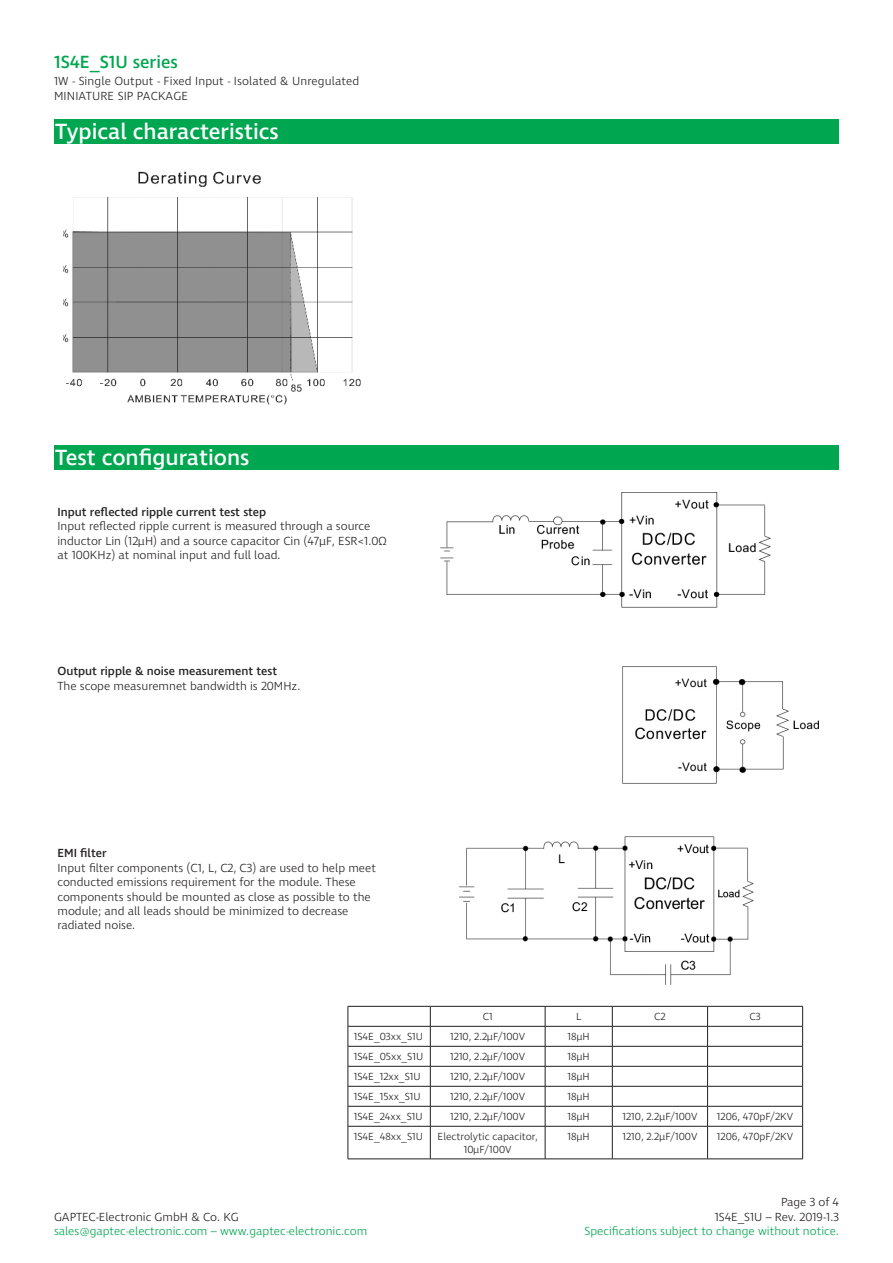
<style>
.page{position:relative;width:893px;height:1263px;background:#fff}
.page>*{position:absolute;margin:0;border:0;box-sizing:border-box;transform-origin:0 0}
.t1{font:500 22.5px "Ingra";color:#fff}
.t2{font:500 18px "Ingra";color:#00a650}
.t3{font:300 12px/14.4px "Ingra";color:#221f1f}
.t4{font:300 12px "Ingra";color:#00a650}
.t5{font:500 12px "Ingra";color:#221f1f}
.t6{font:300 10.5px/12.6px "Ingra";color:#221f1f;text-align:center}
</style>
<div class="page">
<div style="left:54px;top:119px;width:785px;height:25px;background:#00a650"></div>
<div style="left:54px;top:445px;width:785px;height:25px;background:#00a650"></div>
<img style="left:64px;top:171px;width:297px;height:233px">
<img style="left:459px;top:837px;width:294px;height:147px">
<img style="left:440px;top:492px;width:330px;height:116px">
<img style="left:622px;top:666px;width:196px;height:117px">
<hr style="left:348px;top:1006px;width:82px;height:1px;background:#221f1f">
<hr style="left:430px;top:1006px;width:115px;height:1px;background:#221f1f">
<hr style="left:545px;top:1006px;width:67px;height:1px;background:#221f1f">
<hr style="left:612px;top:1006px;width:96px;height:1px;background:#221f1f">
<hr style="left:708px;top:1006px;width:95px;height:1px;background:#221f1f">
<hr style="left:348px;top:1026px;width:82px;height:1px;background:#221f1f">
<hr style="left:430px;top:1026px;width:115px;height:1px;background:#221f1f">
<hr style="left:545px;top:1026px;width:67px;height:1px;background:#221f1f">
<hr style="left:612px;top:1026px;width:96px;height:1px;background:#221f1f">
<hr style="left:708px;top:1026px;width:95px;height:1px;background:#221f1f">
<hr style="left:348px;top:1046px;width:82px;height:1px;background:#221f1f">
<hr style="left:430px;top:1046px;width:115px;height:1px;background:#221f1f">
<hr style="left:545px;top:1046px;width:67px;height:1px;background:#221f1f">
<hr style="left:612px;top:1046px;width:96px;height:1px;background:#221f1f">
<hr style="left:708px;top:1046px;width:95px;height:1px;background:#221f1f">
<hr style="left:348px;top:1066px;width:82px;height:1px;background:#221f1f">
<hr style="left:430px;top:1066px;width:115px;height:1px;background:#221f1f">
<hr style="left:545px;top:1066px;width:67px;height:1px;background:#221f1f">
<hr style="left:612px;top:1066px;width:96px;height:1px;background:#221f1f">
<hr style="left:708px;top:1066px;width:95px;height:1px;background:#221f1f">
<hr style="left:348px;top:1086px;width:82px;height:1px;background:#221f1f">
<hr style="left:430px;top:1086px;width:115px;height:1px;background:#221f1f">
<hr style="left:545px;top:1086px;width:67px;height:1px;background:#221f1f">
<hr style="left:612px;top:1086px;width:96px;height:1px;background:#221f1f">
<hr style="left:708px;top:1086px;width:95px;height:1px;background:#221f1f">
<hr style="left:348px;top:1106px;width:82px;height:1px;background:#221f1f">
<svg style="left:348px;top:1006px;width:1px;height:120px"></svg>
<hr style="left:430px;top:1106px;width:115px;height:1px;background:#221f1f">
<svg style="left:430px;top:1006px;width:1px;height:120px"></svg>
<hr style="left:545px;top:1106px;width:67px;height:1px;background:#221f1f">
<svg style="left:545px;top:1006px;width:1px;height:120px"></svg>
<hr style="left:612px;top:1106px;width:96px;height:1px;background:#221f1f">
<svg style="left:612px;top:1006px;width:1px;height:120px"></svg>
<hr style="left:708px;top:1106px;width:95px;height:1px;background:#221f1f">
<svg style="left:707px;top:1006px;width:1px;height:120px"></svg>
<svg style="left:802px;top:1006px;width:1px;height:120px"></svg>
<hr style="left:348px;top:1126px;width:82px;height:1px;background:#221f1f">
<hr style="left:348px;top:1126px;width:1px;height:33px;background:#221f1f">
<hr style="left:430px;top:1126px;width:115px;height:1px;background:#221f1f">
<hr style="left:430px;top:1126px;width:1px;height:33px;background:#221f1f">
<hr style="left:545px;top:1126px;width:67px;height:1px;background:#221f1f">
<hr style="left:545px;top:1126px;width:1px;height:33px;background:#221f1f">
<hr style="left:612px;top:1126px;width:96px;height:1px;background:#221f1f">
<hr style="left:612px;top:1126px;width:1px;height:33px;background:#221f1f">
<hr style="left:708px;top:1126px;width:95px;height:1px;background:#221f1f">
<hr style="left:707px;top:1126px;width:1px;height:33px;background:#221f1f">
<hr style="left:802px;top:1126px;width:1px;height:33px;background:#221f1f">
<hr style="left:348px;top:1158px;width:82px;height:1px;background:#221f1f">
<hr style="left:430px;top:1158px;width:115px;height:1px;background:#221f1f">
<hr style="left:545px;top:1158px;width:67px;height:1px;background:#221f1f">
<hr style="left:612px;top:1158px;width:96px;height:1px;background:#221f1f">
<hr style="left:708px;top:1158px;width:95px;height:1px;background:#221f1f">
<h2 class="t2" style="left:54px;top:55px;width:125px">1S4E_S1U series</h2>
<p class="t3" style="left:54px;top:75px;width:307px">1W - Single Output - Fixed Input - Isolated &amp; Unregulated<br>MINIATURE SIP PACKAGE</p>
<h1 class="t1" style="left:55px;top:120px;width:225px">Typical characteristics</h1>
<h1 class="t1" style="left:55px;top:447px;width:196px">Test configurations</h1>
<p class="t5" style="left:57px;top:506px;width:210px">Input reflected ripple current test step</p>
<p class="t3" style="left:57px;top:519px;width:331px">Input reflected ripple current is measured through a source inductor Lin (12µH) and a source capacitor Cin (47µF, ESR&lt;1.0Ω at 100KHz) at nominal input and full load.</p>
<p class="t5" style="left:57px;top:665px;width:221px">Output ripple &amp; noise measurement test</p>
<p class="t3" style="left:57px;top:679px;width:244px">The scope measuremnet bandwidth is 20MHz.</p>
<p class="t5" style="left:57px;top:847px;width:51px">EMI filter</p>
<p class="t3" style="left:57px;top:861px;width:320px">Input filter components (C1, L, C2, C3) are used to help meet conducted emissions requirement for the module. These components should be mounted as close as possible to the module; and all leads should be minimized to decrease radiated noise.</p>
<p class="t6" style="left:483px;top:1011px;width:11px">C1</p>
<p class="t6" style="left:576px;top:1011px;width:7px">L</p>
<p class="t6" style="left:654px;top:1011px;width:13px">C2</p>
<p class="t6" style="left:749px;top:1011px;width:13px">C3</p>
<p class="t6" style="left:354px;top:1031px;width:71px">1S4E_03xx_S1U</p>
<p class="t6" style="left:450px;top:1031px;width:76px">1210, 2.2µF/100V</p>
<p class="t6" style="left:568px;top:1031px;width:24px">18µH</p>
<p class="t6" style="left:354px;top:1051px;width:71px">1S4E_05xx_S1U</p>
<p class="t6" style="left:450px;top:1051px;width:76px">1210, 2.2µF/100V</p>
<p class="t6" style="left:568px;top:1051px;width:24px">18µH</p>
<p class="t6" style="left:354px;top:1071px;width:68px">1S4E_12xx_S1U</p>
<p class="t6" style="left:450px;top:1071px;width:76px">1210, 2.2µF/100V</p>
<p class="t6" style="left:568px;top:1071px;width:24px">18µH</p>
<p class="t6" style="left:354px;top:1091px;width:68px">1S4E_15xx_S1U</p>
<p class="t6" style="left:450px;top:1091px;width:76px">1210, 2.2µF/100V</p>
<p class="t6" style="left:568px;top:1091px;width:24px">18µH</p>
<p class="t6" style="left:354px;top:1111px;width:70px">1S4E_24xx_S1U</p>
<p class="t6" style="left:450px;top:1111px;width:76px">1210, 2.2µF/100V</p>
<p class="t6" style="left:568px;top:1111px;width:24px">18µH</p>
<p class="t6" style="left:622px;top:1111px;width:76px">1210, 2.2µF/100V</p>
<p class="t6" style="left:717px;top:1111px;width:78px">1206, 470pF/2KV</p>
<p class="t6" style="left:354px;top:1131px;width:71px">1S4E_48xx_S1U</p>
<p class="t6" style="left:438px;top:1131px;width:102px">Electrolytic capacitor,<br>10µF/100V</p>
<p class="t6" style="left:568px;top:1131px;width:24px">18µH</p>
<p class="t6" style="left:622px;top:1131px;width:76px">1210, 2.2µF/100V</p>
<p class="t6" style="left:717px;top:1131px;width:78px">1206, 470pF/2KV</p>
<p class="t3" style="left:54px;top:1210px;width:186px">GAPTEC-Electronic GmbH &amp; Co. KG</p>
<p class="t4" style="left:54px;top:1225px;width:315px">sales@gaptec-electronic.com – www.gaptec-electronic.com</p>
<p class="t3" style="left:715px;top:1195px;width:126px;text-align:right">Page 3 of 4<br>1S4E_S1U – Rev. 2019-1.3</p>
<p class="t4" style="left:585px;top:1225px;width:256px">Specifications subject to change without notice.</p>
</div>
